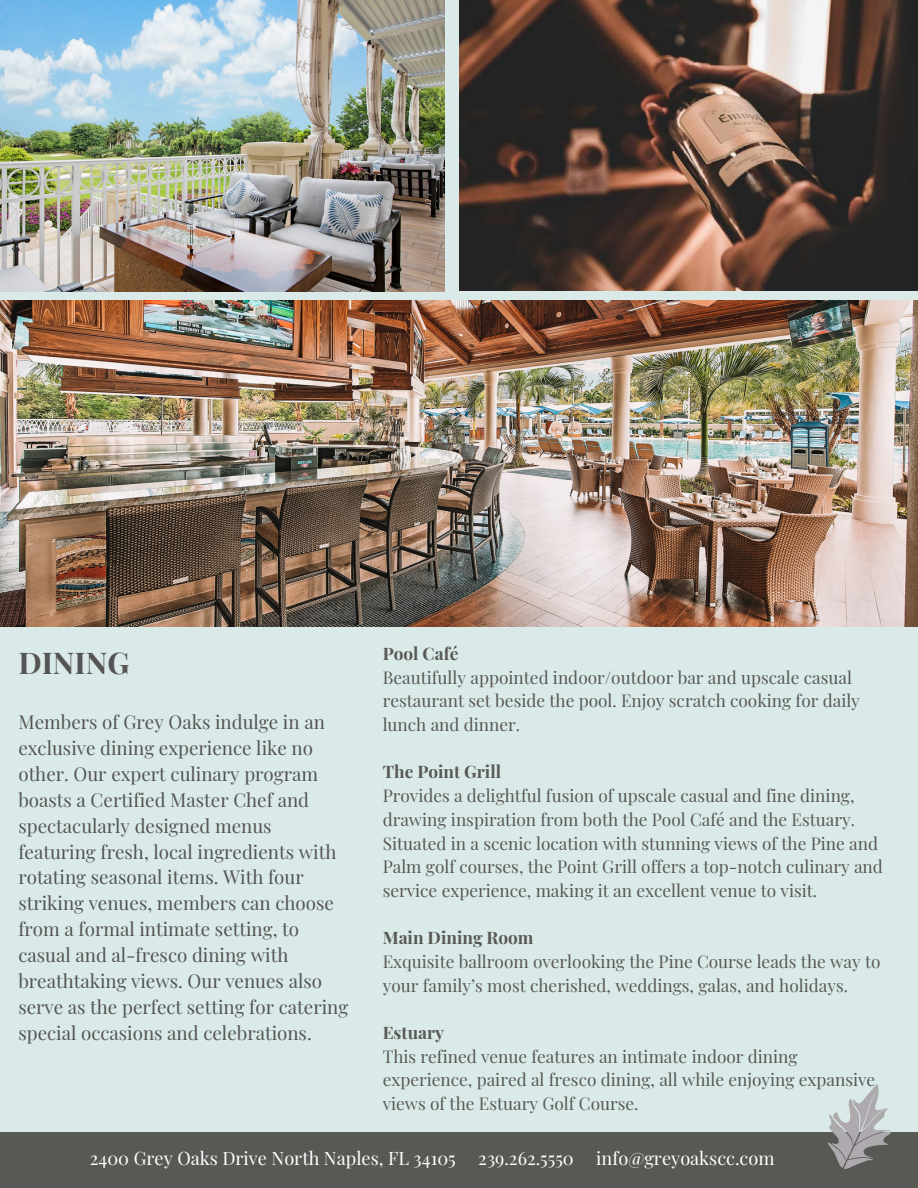
<style>
.page{position:relative;width:918px;height:1188px;background:#daeae8}
.page>*{position:absolute;margin:0;border:0;box-sizing:border-box;transform-origin:0 0}
.t1{font:700 30px "Playfair Display";color:#545454}
.t2{font:18.75px/25.8px "Playfair Display";color:#545454}
.t3{font:18.15px "Playfair Display";color:#fff}
.t4{font:17.25px/23.7px "Playfair Display";color:#585855}
.t5{font:700 17.25px "Playfair Display";color:#585855}
</style>
<div class="page">
<img style="left:0;top:300px;width:918px;height:327px">
<div style="left:0;top:1132px;width:918px;height:56px;background:#585855"></div>
<img style="left:829px;top:1084px;width:61px;height:84px">
<img style="left:459px;top:0;width:459px;height:291px">
<img style="left:0;top:0;width:445px;height:291px">
<h1 class="t1" style="left:18px;top:642px;width:113px">DINING</h1>
<p class="t2" style="left:18px;top:709px;width:331px">Members of Grey Oaks indulge in an exclusive dining experience like no other. Our expert culinary program boasts a Certified Master Chef and spectacularly designed menus featuring fresh, local ingredients with rotating seasonal items. With four striking venues, members can choose from a formal intimate setting, to casual and al-fresco dining with breathtaking views. Our venues also serve as the perfect setting for catering special occasions and celebrations.</p>
<p class="t5" style="left:383px;top:641px;width:77px">Pool Café</p>
<p class="t4" style="left:383px;top:665px;width:479px">Beautifully appointed indoor/outdoor bar and upscale casual restaurant set beside the pool. Enjoy scratch cooking for daily lunch and dinner.</p>
<p class="t5" style="left:383px;top:760px;width:120px">The Point Grill</p>
<p class="t4" style="left:383px;top:783px;width:502px">Provides a delightful fusion of upscale casual and fine dining, drawing inspiration from both the Pool Café and the Estuary.<br>Situated in a scenic location with stunning views of the Pine and Palm golf courses, the Point Grill offers a top-notch culinary and service experience, making it an excellent venue to visit.</p>
<p class="t5" style="left:383px;top:926px;width:152px">Main Dining Room</p>
<p class="t4" style="left:383px;top:949px;width:499px">Exquisite ballroom overlooking the Pine Course leads the way to your family’s most cherished, weddings, galas, and holidays.</p>
<p class="t5" style="left:383px;top:1020px;width:63px">Estuary</p>
<p class="t4" style="left:383px;top:1044px;width:494px">This refined venue features an intimate indoor dining experience, paired al fresco dining, all while enjoying expansive views of the Estuary Golf Course.</p>
<p class="t3" style="left:90px;top:1145px;width:686px">2400 Grey Oaks Drive North Naples, FL 34105 239.262.5550 info@greyoakscc.com</p>
</div>
